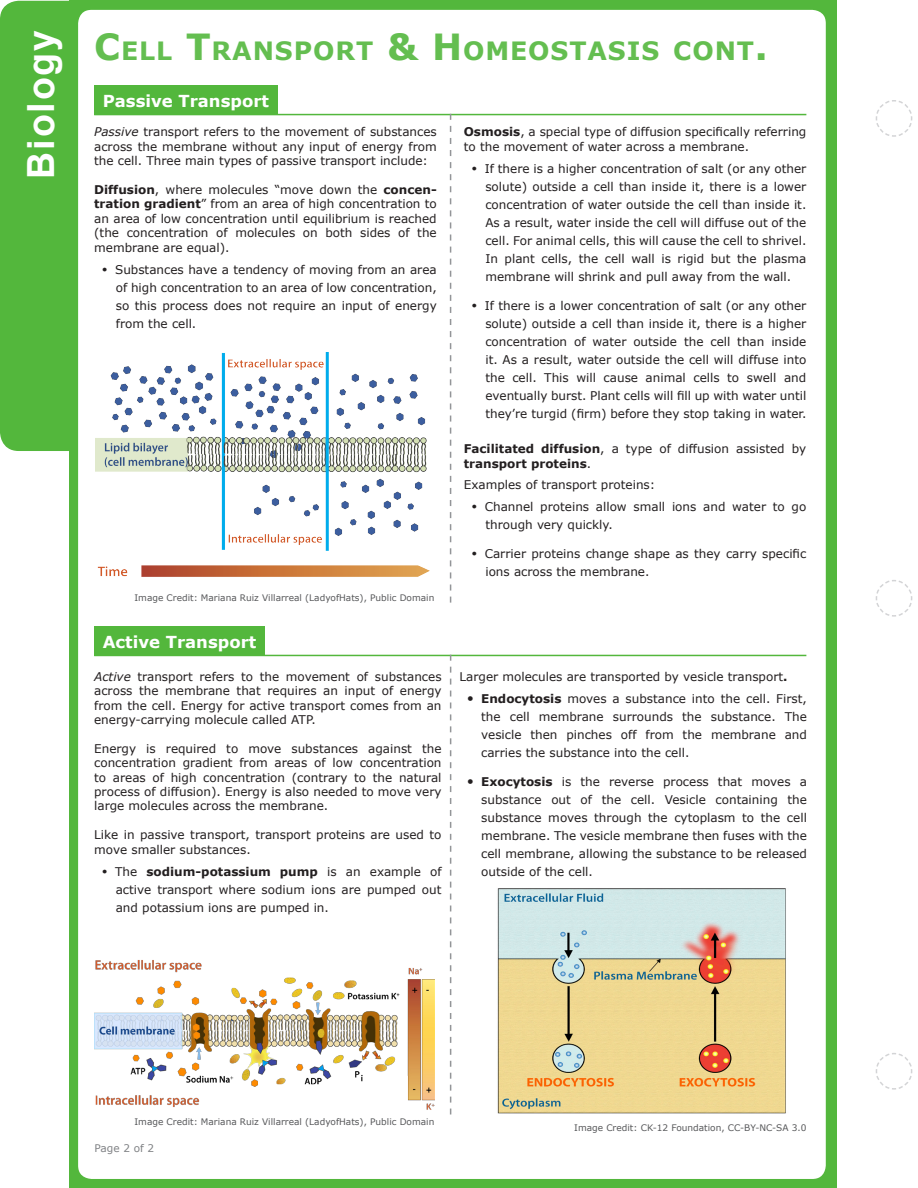
<style>
.page{position:relative;width:918px;height:1188px;background:#fff}
.page>*{position:absolute;margin:0;border:0;box-sizing:border-box;transform-origin:0 0}
.t1{font:700 37.5px "Arial";letter-spacing:.05em;color:#fff}
.t2{font:700 25.2px "Verdana";letter-spacing:.035em;color:#64be50}
.t3{font:700 16.5px "Verdana";color:#fff}
.Bullet{font:12px/18px "Verdana";color:#231f20;text-align:justify}
.Content{font:12px/14.4px "Verdana";color:#231f20;text-align:justify}
.Content-2{font:700 12px/14.4px "Verdana";color:#231f20}
.t4{font:10.5px "Verdana";color:#808285}
.Image_Credit{font:9px "Verdana";color:#57585a}
.s1{font-size:36px}
.s2{font-style:italic}
.s3{font-weight:700}
.s4{font-family:"Georgia";font-size:15px}
.s5{font-weight:400}
.s6{font-family:"Georgia";font-weight:700;font-size:15px}
</style>
<div class="page">
<div style="left:1px;top:2px;width:101px;height:448px;background:#53b73c;border-radius:18px"></div>
<div style="left:0;top:1px;width:102px;height:450px;border:2px solid #53b73c;border-radius:18px"></div>
<div style="left:74px;top:5px;width:756px;height:1178px;background:#fff;border-radius:18px"></div>
<div style="left:69px;top:1px;width:766px;height:1187px;border:9px solid #53b73c;border-radius:18px"></div>
<svg style="left:875px;top:100px;width:38px;height:37px"></svg>
<svg style="left:875px;top:580px;width:38px;height:37px"></svg>
<svg style="left:875px;top:1053px;width:38px;height:37px"></svg>
<hr style="left:94px;top:114px;width:712px;height:1px;background:#53b73c">
<hr style="left:94px;top:655px;width:712px;height:1px;background:#53b73c">
<div style="left:94px;top:85px;width:184px;height:30px;background:#53b73c"></div>
<img style="left:95px;top:352px;width:335px;height:225px">
<div style="left:94px;top:626px;width:171px;height:30px;background:#53b73c"></div>
<img style="left:497px;top:888px;width:289px;height:226px">
<svg style="left:450px;top:114px;width:1px;height:489px"></svg>
<svg style="left:450px;top:655px;width:1px;height:460px"></svg>
<img style="left:94px;top:960px;width:340px;height:150px">
<p class="t1" style="left:16px;top:179px;width:150px;rotate:-90deg">Biology</p>
<p class="t2" style="left:94px;top:33px;width:675px"><span class="s1">C</span>ELL <span class="s1">T</span>RANSPORT <span class="s1">&amp; H</span>OMEOSTASIS CONT<span class="s1">.</span></p>
<p class="t3" style="left:103px;top:89px;width:168px">Passive Transport</p>
<p class="Content" style="left:94px;top:125px;width:344px"><span class="s2">Passive</span> transport refers to the movement of substances across the membrane without any input of energy from the cell. Three main types of passive transport include:</p>
<p class="Content" style="left:94px;top:182px;width:344px"><span class="s3">Diffusion</span>, where molecules “move down the <span class="s3">concen&shy;tration gradient</span>” from an area of high concentration to an area of low concentration until equilibrium is reached (the concentration of molecules on both sides of the membrane are equal).</p>
<p class="Bullet" style="left:116px;top:261px;width:323px;text-indent:-14px"><span class="s4">•</span> Substances have a tendency of moving from an area of high concentration to an area of low concentration, so this process does not require an input of energy from the cell.</p>
<p class="Image_Credit" style="left:135px;top:592px;width:301px">Image Credit: Mariana Ruiz Villarreal (LadyofHats), Public Domain</p>
<p class="t3" style="left:103px;top:630px;width:155px">Active Transport</p>
<p class="Content" style="left:94px;top:669px;width:349px"><span class="s2">Active</span> transport refers to the movement of substances across the membrane that requires an input of energy from the cell. Energy for active transport comes from an energy-carrying molecule called ATP.</p>
<p class="Content" style="left:94px;top:741px;width:349px">Energy is required to move substances against the concentration gradient from areas of low concentration to areas of high concentration (contrary to the natural process of diffusion). Energy is also needed to move very large molecules across the membrane.</p>
<p class="Content" style="left:94px;top:827px;width:349px">Like in passive transport, transport proteins are used to move smaller substances.</p>
<p class="Bullet" style="left:116px;top:862px;width:327px;text-indent:-14px"><span class="s4">•</span> The <span class="s3">sodium-potassium pump</span> is an example of active transport where sodium ions are pumped out and potassium ions are pumped in.</p>
<p class="Content" style="left:464px;top:125px;width:344px"><span class="s3">Osmosis</span>, a special type of diffusion specifically referring to the movement of water across a membrane.</p>
<p class="Bullet" style="left:485px;top:160px;width:323px;text-indent:-14px"><span class="s4">•</span> If there is a higher concentration of salt (or any other solute) outside a cell than inside it, there is a lower concentration of water outside the cell than inside it.<br>As a result, water inside the cell will diffuse out of the cell. For animal cells, this will cause the cell to shrivel.<br>In plant cells, the cell wall is rigid but the plasma membrane will shrink and pull away from the wall.</p>
<p class="Bullet" style="left:485px;top:297px;width:323px;text-indent:-14px"><span class="s4">•</span> If there is a lower concentration of salt (or any other solute) outside a cell than inside it, there is a higher concentration of water outside the cell than inside it. As a result, water outside the cell will diffuse into the cell. This will cause animal cells to swell and eventually burst. Plant cells will fill up with water until they’re turgid (firm) before they stop taking in water.</p>
<p class="Content-2" style="left:464px;top:441px;width:344px">Facilitated diffusion<span class="s5">, a type of diffusion assisted by </span>transport proteins<span class="s5">.</span></p>
<p class="Content" style="left:464px;top:477px;width:193px">Examples of transport proteins:</p>
<p class="Bullet" style="left:485px;top:498px;width:323px;text-indent:-14px"><span class="s4">•</span> Channel proteins allow small ions and water to go through very quickly.</p>
<p class="Bullet" style="left:485px;top:544px;width:323px;text-indent:-14px"><span class="s4">•</span> Carrier proteins change shape as they carry specific ions across the membrane.</p>
<p class="Content" style="left:460px;top:669px;width:329px">Larger molecules are transported by vesicle transport<span class="s3">.</span></p>
<p class="Bullet" style="left:481px;top:690px;width:327px;text-indent:-14px"><span class="s6">•</span> <span class="s3">Endocytosis</span> moves a substance into the cell. First, the cell membrane surrounds the substance. The vesicle then pinches off from the membrane and carries the substance into the cell.</p>
<p class="Bullet" style="left:481px;top:772px;width:327px;text-indent:-14px"><span class="s6">•</span> <span class="s3">Exocytosis</span> is the reverse process that moves a substance out of the cell. Vesicle containing the substance moves through the cytoplasm to the cell membrane. The vesicle membrane then fuses with the cell membrane, allowing the substance to be released outside of the cell.</p>
<p class="Image_Credit" style="left:135px;top:1116px;width:301px">Image Credit: Mariana Ruiz Villarreal (LadyofHats), Public Domain</p>
<p class="t4" style="left:94px;top:1141px;width:61px">Page 2 of 2</p>
<p class="Image_Credit" style="left:574px;top:1122px;width:234px">Image Credit: CK-12 Foundation, CC-BY-NC-SA 3.0</p>
</div>
